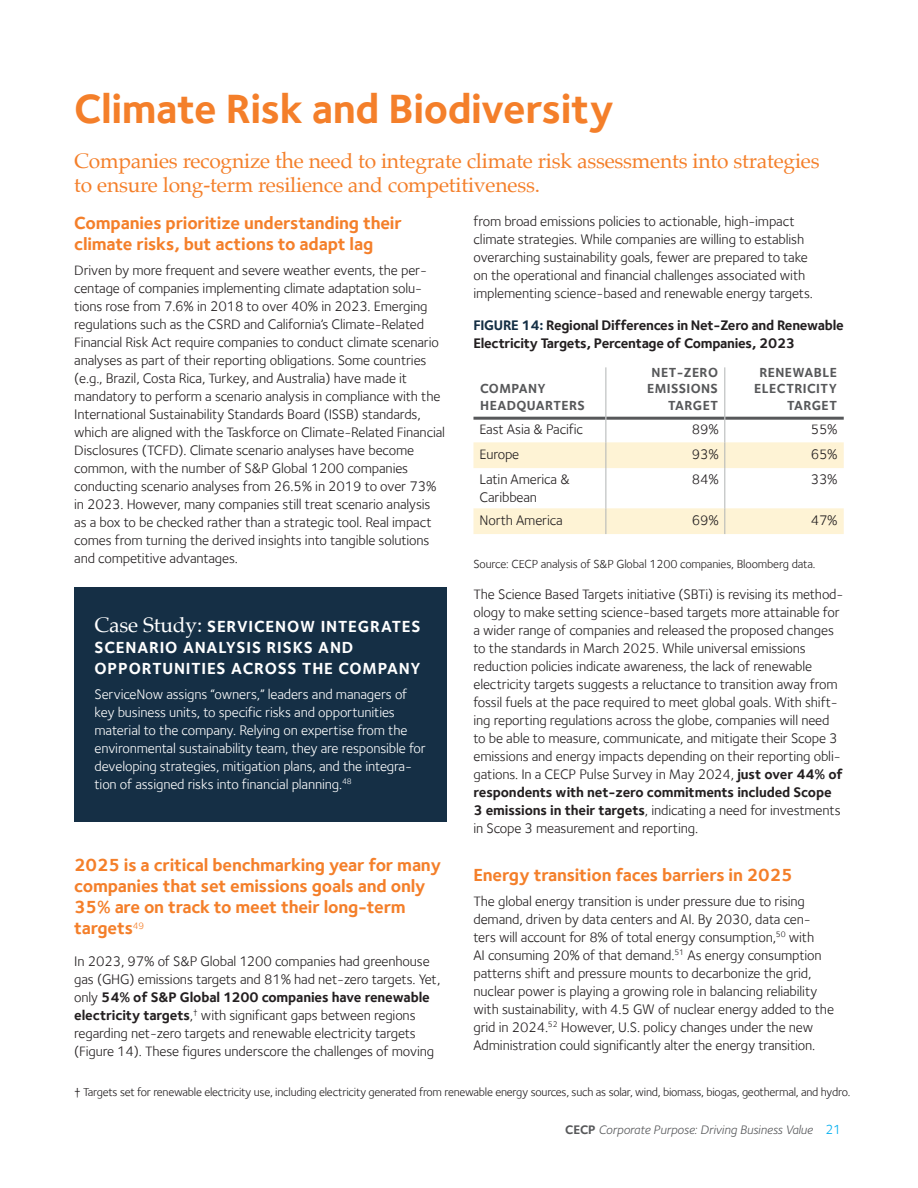
<style>
.page{position:relative;width:918px;height:1188px;background:#fff}
.page>*{position:absolute;margin:0;border:0;box-sizing:border-box;transform-origin:0 0}
.header_title{font:700 42px "Foundry Sterling";letter-spacing:-.01em;color:#f47f2a}
.chapter_intro{font:21px/24px "Palatino";letter-spacing:-.01em;color:#f47f2a}
.long_text_dividers{font:700 18px/21px "Foundry Sterling";letter-spacing:-.01em;color:#f47f2a}
.case_study_title{font:700 16.5px/21px "Foundry Sterling";letter-spacing:.05em;color:#fff}
.body_copy{font:14.25px/18px "Foundry Sterling";letter-spacing:-.01em;color:#231f20}
.long_text_dividers-2{font:14.25px/18px "Foundry Sterling";letter-spacing:-.01em;color:#231f20}
.body_copy-2{font:14.25px/18px "Foundry Sterling";letter-spacing:-.01em;color:#fff}
.body_copy-3{font:700 14.25px/18px "Foundry Sterling";letter-spacing:-.02em;color:#231f20}
.table_header{font:700 13.5px/16.2px "Foundry Sterling";letter-spacing:.03em;color:#57585a;text-align:right}
.t1{font:italic 12.75px "Foundry Sterling";letter-spacing:-.01em;color:#57585a}
.body_copy-4{font:12px "Foundry Sterling";letter-spacing:-.02em;color:#231f20}
.s1{color:#152f45}
.s2{font-weight:700}
.s3{font-family:"Palatino";font-weight:400;font-size:21px}
.s4{font-weight:700;font-style:normal}
.s5{font-style:normal;font-size:13.5px;color:#00aeef}
</style>
<div class="page">
<div style="left:74px;top:588px;width:372px;height:234px;background:#152f45"></div>
<hr style="left:473px;top:417px;width:133px;height:3px;background:#57585a">
<hr style="left:606px;top:417px;width:118px;height:3px;background:#57585a">
<hr style="left:725px;top:417px;width:119px;height:3px;background:#57585a">
<hr style="left:606px;top:367px;width:1px;height:51px;background:#b1b4b5">
<hr style="left:724px;top:367px;width:1px;height:51px;background:#b1b4b5">
<svg style="left:473px;top:418px;width:371px;height:116px"></svg>
<p class="header_title" style="left:74px;top:84px;width:541px">Climate Risk and Biodiversity</p>
<p class="chapter_intro" style="left:74px;top:148px;width:747px">Companies recognize the need to integrate climate risk assessments into strategies to ensure long-term resilience and competitiveness.</p>
<p class="long_text_dividers" style="left:74px;top:212px;width:329px">Companies prioritize understanding their climate risks, but actions to adapt lag</p>
<p class="body_copy" style="left:74px;top:261px;width:372px">Driven by more frequent and severe weather events, the per&shy;centage of companies implementing climate adaptation solu&shy;tions rose from 7.6% in 2018 to over 40% in 2023. Emerging regulations such as the CSRD and California’s Climate-Related Financial Risk Act require companies to conduct climate scenario analyses as part of their reporting obligations. Some countries (e.g., Brazil, Costa Rica, Turkey, and Australia) have made it mandatory to perform a scenario analysis in compliance with the International Sustainability Standards Board (ISSB) standards, which are aligned with the Taskforce on Climate-Related Financial Disclosures (TCFD). Climate scenario analyses have become common, with the number of S&amp;P Global 1200 companies conducting scenario analyses from 26.5% in 2019 to over 73% in 2023. However, many companies still treat scenario analysis as a box to be checked rather than a strategic tool. Real impact comes from turning the derived insights into tangible solutions and competitive advantages.</p>
<p class="long_text_dividers-2" style="left:473px;top:212px;width:341px">from broad emissions policies to actionable, high-impact climate strategies. While companies are willing to establish overarching sustainability goals, fewer are prepared to take on the operational and financial challenges associated with implementing science-based and renewable energy targets.</p>
<p class="body_copy-3" style="left:473px;top:316px;width:372px"><span class="s1">FIGURE 14:</span> Regional Differences in Net-Zero and Renewable<br>Electricity Targets, Percentage of Companies, 2023</p>
<p class="table_header" style="left:480px;top:381px;width:106px;text-align:left">COMPANY<br>HEADQUARTERS</p>
<p class="table_header" style="left:647px;top:364px;width:72px">NET-ZERO<br>EMISSIONS<br>TARGET</p>
<p class="table_header" style="left:754px;top:364px;width:84px">RENEWABLE<br>ELECTRICITY<br>TARGET</p>
<p class="body_copy" style="left:479px;top:421px;width:105px">East Asia &amp; Pacific</p>
<p class="body_copy" style="left:692px;top:421px;width:29px">89%</p>
<p class="body_copy" style="left:811px;top:421px;width:29px">55%</p>
<p class="body_copy" style="left:479px;top:445px;width:41px">Europe</p>
<p class="body_copy" style="left:692px;top:445px;width:29px">93%</p>
<p class="body_copy" style="left:811px;top:445px;width:29px">65%</p>
<p class="body_copy" style="left:479px;top:470px;width:92px">Latin America &amp;<br>Caribbean</p>
<p class="body_copy" style="left:692px;top:470px;width:29px">84%</p>
<p class="body_copy" style="left:811px;top:470px;width:29px">33%</p>
<p class="body_copy" style="left:479px;top:511px;width:85px">North America</p>
<p class="body_copy" style="left:692px;top:511px;width:29px">69%</p>
<p class="body_copy" style="left:811px;top:511px;width:29px">47%</p>
<p class="body_copy-4" style="left:473px;top:557px;width:343px">Source: CECP analysis of S&amp;P Global 1200 companies, Bloomberg data.</p>
<p class="body_copy" style="left:473px;top:585px;width:372px">The Science Based Targets initiative (SBTi) is revising its method&shy;ology to make setting science-based targets more attainable for a wider range of companies and released the proposed changes to the standards in March 2025. While universal emissions reduction policies indicate awareness, the lack of renewable electricity targets suggests a reluctance to transition away from fossil fuels at the pace required to meet global goals. With shift&shy;ing reporting regulations across the globe, companies will need to be able to measure, communicate, and mitigate their Scope 3 emissions and energy impacts depending on their reporting obli&shy;gations. In a CECP Pulse Survey in May 2024, <span class="s2">just over 44% of respondents with net-zero commitments included Scope 3 emissions in their targets</span>, indicating a need for investments in Scope 3 measurement and reporting.</p>
<p class="long_text_dividers" style="left:473px;top:865px;width:321px">Energy transition faces barriers in 2025</p>
<p class="body_copy" style="left:473px;top:892px;width:362px">The global energy transition is under pressure due to rising demand, driven by data centers and AI. By 2030, data cen&shy;ters will account for 8% of total energy consumption,<sup>50</sup> with<br>AI consuming 20% of that demand.<sup>51</sup> As energy consumption patterns shift and pressure mounts to decarbonize the grid, nuclear power is playing a growing role in balancing reliability with sustainability, with 4.5 GW of nuclear energy added to the grid in 2024.<sup>52</sup> However, U.S. policy changes under the new Administration could significantly alter the energy transition.</p>
<p class="body_copy-4" style="left:74px;top:1085px;width:778px">† Targets set for renewable electricity use, including electricity generated from renewable energy sources, such as solar, wind, biomass, biogas, geothermal, and hydro.</p>
<p class="case_study_title" style="left:94px;top:616px;width:328px"><span class="s3">Case Study:</span> SERVICENOW INTEGRATES<br>SCENARIO ANALYSIS RISKS AND<br>OPPORTUNITIES ACROSS THE COMPANY</p>
<p class="body_copy-2" style="left:94px;top:685px;width:333px">ServiceNow assigns “owners,” leaders and managers of key business units, to specific risks and opportunities material to the company. Relying on expertise from the environmental sustainability team, they are responsible for developing strategies, mitigation plans, and the integra&shy;tion of assigned risks into financial planning.<sup>48</sup></p>
<p class="long_text_dividers" style="left:74px;top:854px;width:368px">2025 is a critical benchmarking year for many companies that set emissions goals and only 35% are on track to meet their long-term targets<sup>49</sup></p>
<p class="long_text_dividers-2" style="left:74px;top:952px;width:368px">In 2023, 97% of S&amp;P Global 1200 companies had greenhouse gas (GHG) emissions targets and 81% had net-zero targets. Yet, only <span class="s2">54% of S&amp;P Global 1200 companies have renewable electricity targets</span>,<sup>†</sup> with significant gaps between regions regarding net-zero targets and renewable electricity targets (Figure 14). These figures underscore the challenges of moving</p>
<p class="t1" style="left:565px;top:1122px;width:278px"><span class="s4">CECP</span> Corporate Purpose: Driving Business Value <span class="s5">21</span></p>
</div>
